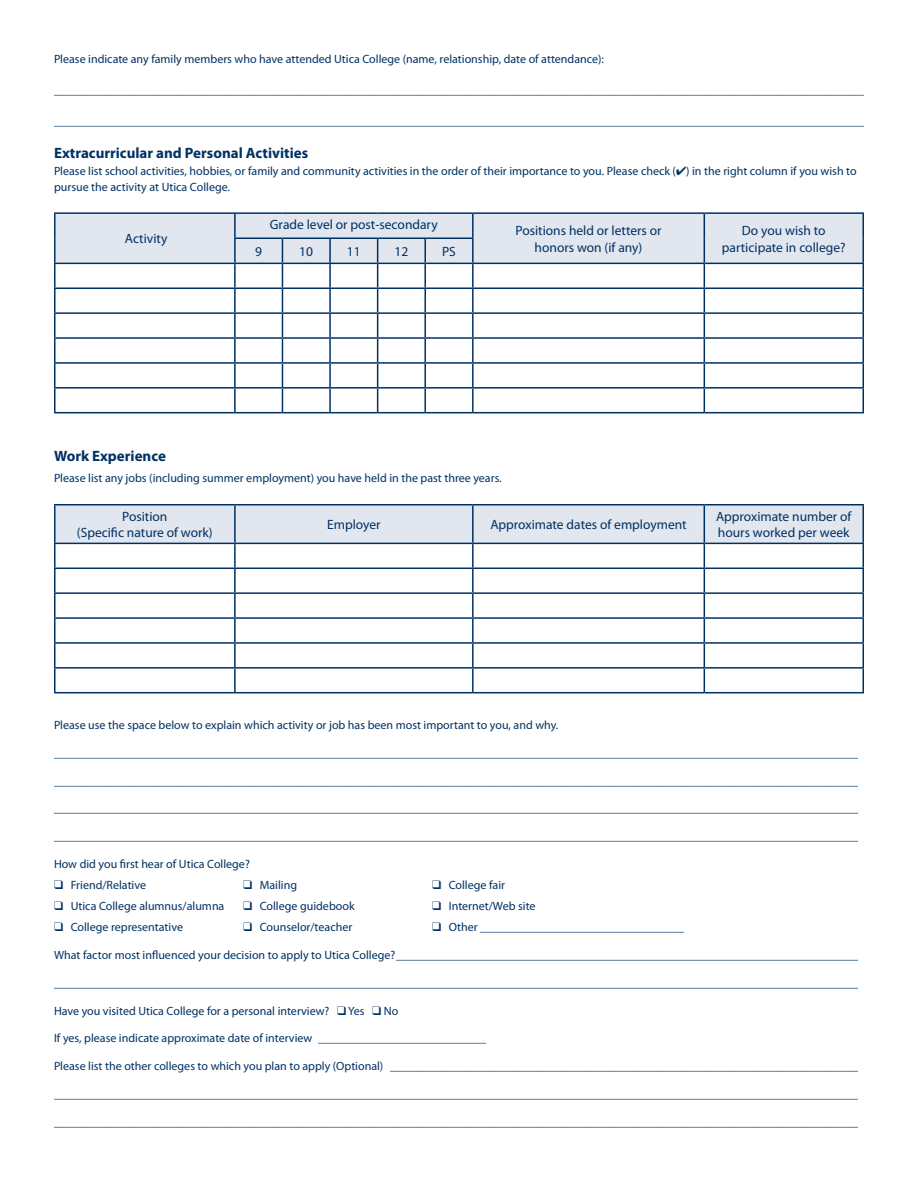
<style>
.page{position:relative;width:918px;height:1188px;background:#fff}
.page>*{position:absolute;margin:0;border:0;box-sizing:border-box;transform-origin:0 0}
.t1{font:700 15px "Myriad Pro";color:#003163}
.t2{font:13.5px/16.5px "Myriad Pro";color:#003163;text-align:center}
.t3{font:12px/16.2px "Myriad Pro";color:#003163}
</style>
<div class="page">
<hr style="left:54px;top:212px;width:181px;height:2px;background:#003163">
<hr style="left:54px;top:214px;width:2px;height:24px;background:#003163">
<hr style="left:54px;top:238px;width:2px;height:25px;background:#003163">
<hr style="left:235px;top:212px;width:47px;height:2px;background:#003163">
<hr style="left:282px;top:212px;width:48px;height:2px;background:#003163">
<hr style="left:330px;top:212px;width:48px;height:2px;background:#003163">
<hr style="left:378px;top:212px;width:47px;height:2px;background:#003163">
<hr style="left:425px;top:212px;width:48px;height:2px;background:#003163">
<hr style="left:473px;top:212px;width:231px;height:2px;background:#003163">
<hr style="left:704px;top:212px;width:160px;height:2px;background:#003163">
<hr style="left:862px;top:214px;width:2px;height:24px;background:#003163">
<hr style="left:862px;top:238px;width:2px;height:25px;background:#003163">
<hr style="left:54px;top:263px;width:181px;height:1px;background:#003163">
<hr style="left:54px;top:264px;width:2px;height:23px;background:#003163">
<hr style="left:704px;top:263px;width:160px;height:1px;background:#003163">
<hr style="left:862px;top:264px;width:2px;height:23px;background:#003163">
<hr style="left:54px;top:287px;width:181px;height:2px;background:#003163">
<hr style="left:54px;top:289px;width:2px;height:23px;background:#003163">
<hr style="left:704px;top:287px;width:160px;height:2px;background:#003163">
<hr style="left:862px;top:289px;width:2px;height:23px;background:#003163">
<hr style="left:54px;top:312px;width:181px;height:2px;background:#003163">
<hr style="left:54px;top:314px;width:2px;height:23px;background:#003163">
<hr style="left:704px;top:312px;width:160px;height:2px;background:#003163">
<hr style="left:862px;top:314px;width:2px;height:23px;background:#003163">
<hr style="left:54px;top:337px;width:181px;height:2px;background:#003163">
<hr style="left:54px;top:339px;width:2px;height:23px;background:#003163">
<hr style="left:704px;top:337px;width:160px;height:2px;background:#003163">
<hr style="left:862px;top:339px;width:2px;height:23px;background:#003163">
<hr style="left:54px;top:362px;width:181px;height:2px;background:#003163">
<hr style="left:54px;top:364px;width:2px;height:23px;background:#003163">
<hr style="left:704px;top:362px;width:160px;height:2px;background:#003163">
<hr style="left:862px;top:364px;width:2px;height:23px;background:#003163">
<hr style="left:54px;top:387px;width:181px;height:2px;background:#003163">
<hr style="left:54px;top:389px;width:2px;height:23px;background:#003163">
<hr style="left:704px;top:387px;width:160px;height:2px;background:#003163">
<svg style="left:55px;top:213px;width:808px;height:199px"></svg>
<hr style="left:862px;top:389px;width:2px;height:23px;background:#003163">
<hr style="left:54px;top:412px;width:181px;height:1px;background:#003163">
<hr style="left:235px;top:412px;width:47px;height:1px;background:#003163">
<hr style="left:282px;top:412px;width:48px;height:1px;background:#003163">
<hr style="left:330px;top:412px;width:48px;height:1px;background:#003163">
<hr style="left:378px;top:412px;width:47px;height:1px;background:#003163">
<hr style="left:425px;top:412px;width:48px;height:1px;background:#003163">
<hr style="left:473px;top:412px;width:231px;height:1px;background:#003163">
<hr style="left:704px;top:412px;width:160px;height:1px;background:#003163">
<hr style="left:54px;top:504px;width:181px;height:2px;background:#003163">
<hr style="left:54px;top:506px;width:2px;height:37px;background:#003163">
<hr style="left:235px;top:504px;width:238px;height:2px;background:#003163">
<hr style="left:473px;top:504px;width:231px;height:2px;background:#003163">
<hr style="left:704px;top:504px;width:160px;height:2px;background:#003163">
<hr style="left:862px;top:506px;width:2px;height:37px;background:#003163">
<hr style="left:54px;top:543px;width:181px;height:1px;background:#003163">
<hr style="left:54px;top:544px;width:2px;height:24px;background:#003163">
<hr style="left:704px;top:543px;width:160px;height:1px;background:#003163">
<hr style="left:862px;top:544px;width:2px;height:24px;background:#003163">
<hr style="left:54px;top:568px;width:181px;height:1px;background:#003163">
<hr style="left:54px;top:569px;width:2px;height:23px;background:#003163">
<hr style="left:704px;top:568px;width:160px;height:1px;background:#003163">
<hr style="left:862px;top:569px;width:2px;height:23px;background:#003163">
<hr style="left:54px;top:592px;width:181px;height:2px;background:#003163">
<hr style="left:54px;top:594px;width:2px;height:23px;background:#003163">
<hr style="left:704px;top:592px;width:160px;height:2px;background:#003163">
<hr style="left:862px;top:594px;width:2px;height:23px;background:#003163">
<hr style="left:54px;top:617px;width:181px;height:2px;background:#003163">
<hr style="left:54px;top:619px;width:2px;height:23px;background:#003163">
<hr style="left:704px;top:617px;width:160px;height:2px;background:#003163">
<hr style="left:862px;top:619px;width:2px;height:23px;background:#003163">
<hr style="left:54px;top:642px;width:181px;height:2px;background:#003163">
<hr style="left:54px;top:644px;width:2px;height:23px;background:#003163">
<hr style="left:704px;top:642px;width:160px;height:2px;background:#003163">
<hr style="left:862px;top:644px;width:2px;height:23px;background:#003163">
<hr style="left:54px;top:667px;width:181px;height:2px;background:#003163">
<hr style="left:54px;top:669px;width:2px;height:23px;background:#003163">
<hr style="left:704px;top:667px;width:160px;height:2px;background:#003163">
<svg style="left:55px;top:505px;width:808px;height:187px"></svg>
<hr style="left:862px;top:669px;width:2px;height:23px;background:#003163">
<hr style="left:54px;top:692px;width:181px;height:1px;background:#003163">
<hr style="left:235px;top:692px;width:238px;height:1px;background:#003163">
<hr style="left:473px;top:692px;width:231px;height:1px;background:#003163">
<hr style="left:704px;top:692px;width:160px;height:1px;background:#003163">
<p class="t3" style="left:54px;top:51px;width:552px">Please indicate any family members who have attended Utica College (name, relationship, date of attendance):</p>
<p class="t3" style="left:54px;top:82px;width:811px">_______________________________________________________________________________________________________________________________________</p>
<p class="t3" style="left:54px;top:113px;width:811px">_______________________________________________________________________________________________________________________________________</p>
<p class="t1" style="left:54px;top:143px;width:256px">Extracurricular and Personal Activities</p>
<p class="t3" style="left:54px;top:163px;width:804px">Please list school activities, hobbies, or family and community activities in the order of their importance to you. Please check (✔) in the right column if you wish to pursue the activity at Utica College.</p>
<p class="t2" style="left:125px;top:231px;width:44px">Activity</p>
<p class="t2" style="left:270px;top:217px;width:169px">Grade level or post-secondary</p>
<p class="t2" style="left:515px;top:223px;width:148px">Positions held or letters or honors won (if any)</p>
<p class="t2" style="left:722px;top:223px;width:125px">Do you wish to participate in college?</p>
<p class="t2" style="left:255px;top:243px;width:8px">9</p>
<p class="t2" style="left:299px;top:243px;width:15px">10</p>
<p class="t2" style="left:347px;top:243px;width:15px">11</p>
<p class="t2" style="left:394px;top:243px;width:15px">12</p>
<p class="t2" style="left:442px;top:243px;width:15px">PS</p>
<p class="t1" style="left:54px;top:446px;width:113px">Work Experience</p>
<p class="t3" style="left:54px;top:471px;width:449px">Please list any jobs (including summer employment) you have held in the past three years.</p>
<p class="t2" style="left:77px;top:508px;width:137px">Position<br>(Specific nature of work)</p>
<p class="t2" style="left:327px;top:517px;width:55px">Employer</p>
<p class="t2" style="left:490px;top:517px;width:198px">Approximate dates of employment</p>
<p class="t2" style="left:716px;top:508px;width:137px;text-align:left">Approximate number of hours worked per week</p>
<p class="t3" style="left:54px;top:717px;width:506px">Please use the space below to explain which activity or job has been most important to you, and why.</p>
<p class="t3" style="left:54px;top:745px;width:805px">______________________________________________________________________________________________________________________________________</p>
<p class="t3" style="left:54px;top:773px;width:805px">______________________________________________________________________________________________________________________________________</p>
<p class="t3" style="left:54px;top:800px;width:805px">______________________________________________________________________________________________________________________________________</p>
<p class="t3" style="left:54px;top:828px;width:805px">______________________________________________________________________________________________________________________________________</p>
<p class="t3" style="left:54px;top:856px;width:197px">How did you first hear of Utica College?</p>
<p class="t3" style="left:54px;top:877px;width:94px">❑ Friend/Relative</p>
<p class="t3" style="left:243px;top:877px;width:56px">❑ Mailing</p>
<p class="t3" style="left:432px;top:877px;width:75px">❑ College fair</p>
<p class="t3" style="left:54px;top:898px;width:172px">❑ Utica College alumnus/alumna</p>
<p class="t3" style="left:243px;top:898px;width:113px">❑ College guidebook</p>
<p class="t3" style="left:432px;top:898px;width:105px">❑ Internet/Web site</p>
<p class="t3" style="left:54px;top:919px;width:131px">❑ College representative</p>
<p class="t3" style="left:243px;top:919px;width:111px">❑ Counselor/teacher</p>
<p class="t3" style="left:432px;top:919px;width:254px">❑ Other __________________________________</p>
<p class="t3" style="left:54px;top:947px;width:805px">What factor most influenced your decision to apply to Utica College?_____________________________________________________________________________</p>
<p class="t3" style="left:54px;top:975px;width:805px">______________________________________________________________________________________________________________________________________</p>
<p class="t3" style="left:54px;top:1003px;width:346px">Have you visited Utica College for a personal interview? ❑ Yes ❑ No</p>
<p class="t3" style="left:54px;top:1030px;width:433px">If yes, please indicate approximate date of interview ____________________________</p>
<p class="t3" style="left:54px;top:1058px;width:805px">Please list the other colleges to which you plan to apply (Optional) ______________________________________________________________________________</p>
<p class="t3" style="left:54px;top:1086px;width:805px">______________________________________________________________________________________________________________________________________</p>
<p class="t3" style="left:54px;top:1114px;width:805px">______________________________________________________________________________________________________________________________________</p>
</div>
